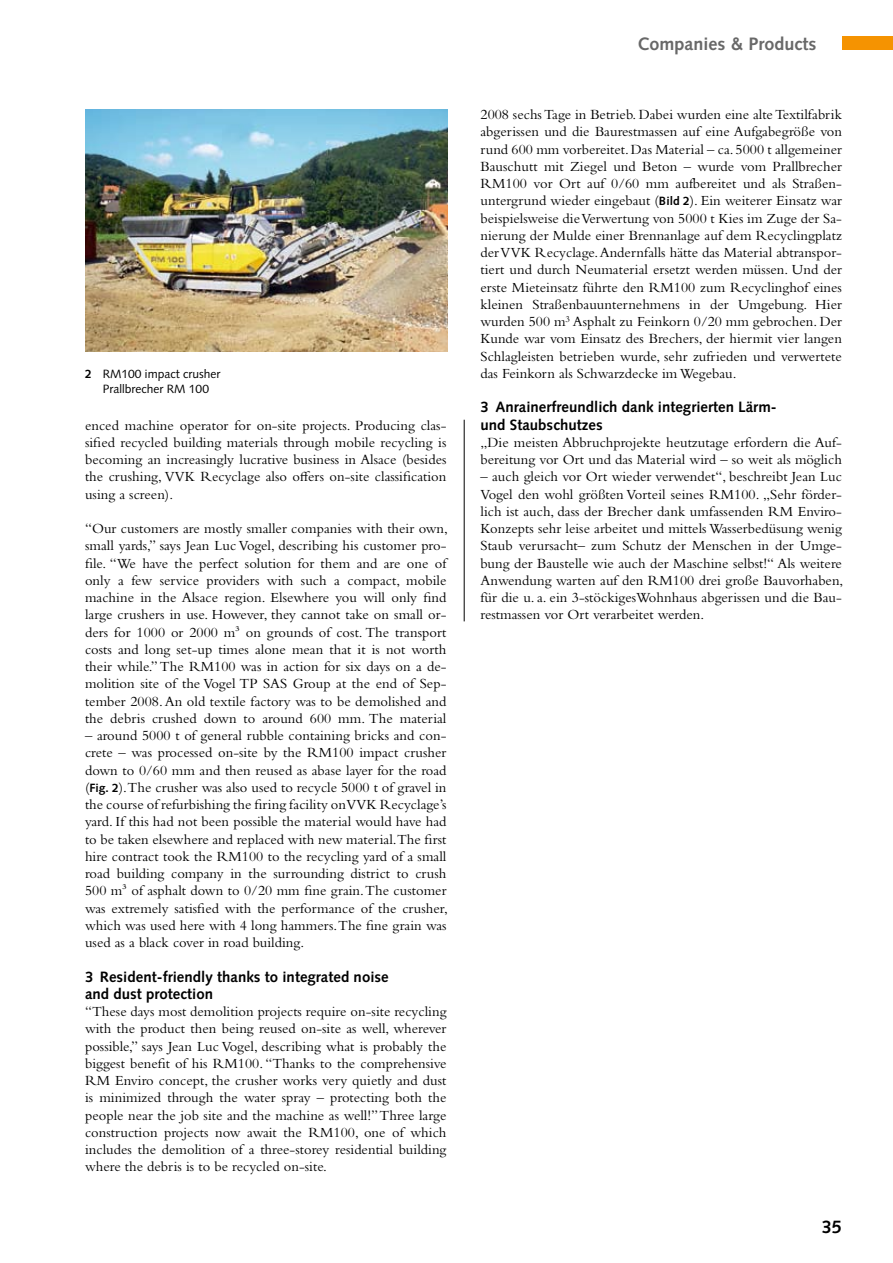
<style>
.page{position:relative;width:893px;height:1263px;background:#fff}
.page>*{position:absolute;margin:0;border:0;box-sizing:border-box;transform-origin:0 0}
.t1{font:700 18px "Syntax";color:#686868}
.t2{font:700 18px "Syntax";color:#000}
.t3{font:700 15px/17.2px "Syntax LT Std";color:#000}
.t4{font:14.55px/17.2px "Bembo Std";color:#000;text-align:justify}
.t5{font:12px "Syntax LT Std";color:#000}
.s1{font-weight:700}
.s2{font-family:"Syntax LT Std";font-weight:700;font-size:12px}
</style>
<div class="page">
<hr style="left:464px;top:420px;width:1px;height:201px;background:#000">
<img style="left:86px;top:109px;width:361px;height:243px">
<div style="left:842px;top:36px;width:51px;height:14px;background:#f59301"></div>
<p class="t5" style="left:85px;top:367px;width:137px"><span class="s1">2</span> RM100 impact crusher</p>
<p class="t5" style="left:103px;top:381px;width:108px">Prallbrecher RM 100</p>
<p class="t4" style="left:85px;top:416px;width:363px">enced machine operator for on-site projects. Producing clas&shy;sified recycled building materials through mobile recycling is becoming an increasingly lucrative business in Alsace (besides the crushing, VVK Recyclage also offers on-site classification using a screen).</p>
<p class="t4" style="left:85px;top:520px;width:364px">“Our customers are mostly smaller companies with their own, small yards,” says Jean Luc Vogel, describing his customer pro&shy;file. “We have the perfect solution for them and are one of only a few service providers with such a compact, mobile machine in the Alsace region. Elsewhere you will only find large crushers in use. However, they cannot take on small or&shy;ders for 1000 or 2000 m³ on grounds of cost. The transport costs and long set-up times alone mean that it is not worth their while.” The RM100 was in action for six days on a de&shy;molition site of the Vogel TP SAS Group at the end of Sep&shy;tember 2008. An old textile factory was to be demolished and the debris crushed down to around 600 mm. The material</p>
<p class="t4" style="left:85px;top:727px;width:364px">– around 5000 t of general rubble containing bricks and con&shy;crete – was processed on-site by the RM100 impact crusher down to 0/60 mm and then reused as abase layer for the road (<span class="s2">Fig. 2</span>).The crusher was also used to recycle 5000 t of gravel in the course of refurbishing the firing facility on VVK Recyclage’s yard. If this had not been possible the material would have had to be taken elsewhere and replaced with new material.The first hire contract took the RM100 to the recycling yard of a small road building company in the surrounding district to crush 500 m³ of asphalt down to 0/20 mm fine grain. The customer was extremely satisfied with the performance of the crusher, which was used here with 4 long hammers. The fine grain was used as a black cover in road building.</p>
<p class="t3" style="left:85px;top:968px;width:305px">3 Resident-friendly thanks to integrated noise and dust protection</p>
<p class="t4" style="left:85px;top:1003px;width:363px">“These days most demolition projects require on-site recycling with the product then being reused on-site as well, wherever possible,” says Jean Luc Vogel, describing what is probably the biggest benefit of his RM100. “Thanks to the comprehensive RM Enviro concept, the crusher works very quietly and dust is minimized through the water spray – protecting both the people near the job site and the machine as well!” Three large construction projects now await the RM100, one of which includes the demolition of a three-storey residential building where the debris is to be recycled on-site.</p>
<p class="t1" style="left:637px;top:33px;width:180px">Companies &amp; Products</p>
<p class="t4" style="left:480px;top:106px;width:363px">2008 sechs Tage in Betrieb. Dabei wurden eine alte Textilfabrik abgerissen und die Baurestmassen auf eine Aufgabegröße von rund 600 mm vorbereitet. Das Material – ca. 5000 t allgemeiner Bauschutt mit Ziegel und Beton – wurde vom Prallbrecher RM100 vor Ort auf 0/60 mm aufbereitet und als Straßen&shy;untergrund wieder eingebaut (<span class="s2">Bild 2</span>). Ein weiterer Einsatz war beispielsweise die Verwertung von 5000 t Kies im Zuge der Sa&shy;nierung der Mulde einer Brennanlage auf dem Recyclingplatz der VVK Recyclage. Andernfalls hätte das Material abtranspor&shy;tiert und durch Neumaterial ersetzt werden müssen. Und der erste Mieteinsatz führte den RM100 zum Recyclinghof eines kleinen Straßenbauunternehmens in der Umgebung. Hier wurden 500 m<sup>3</sup> Asphalt zu Feinkorn 0/20 mm gebrochen. Der Kunde war vom Einsatz des Brechers, der hiermit vier langen Schlagleisten betrieben wurde, sehr zufrieden und verwertete das Feinkorn als Schwarz-decke im Wegebau.</p>
<p class="t3" style="left:480px;top:399px;width:298px">3 Anrainerfreundlich dank integrierten Lärm&shy;und Staubschutzes</p>
<p class="t4" style="left:480px;top:433px;width:363px">„Die meisten Abbruchprojekte heutzutage erfordern die Auf&shy;bereitung vor Ort und das Material wird – so weit als möglich</p>
<p class="t4" style="left:480px;top:468px;width:364px;text-align:left">– auch gleich vor Ort wieder verwendet“, beschreibt Jean Luc Vogel den wohl größten Vorteil seines RM100. „Sehr förder&shy;lich ist auch, dass der Brecher dank umfassenden RM Enviro-Konzepts sehr leise arbeitet und mittels Wasserbedüsung wenig Staub verursacht– zum Schutz der Menschen in der Umge&shy;bung der Baustelle wie auch der Maschine selbst!“ Als weitere Anwendung warten auf den RM100 drei große Bauvorhaben, für die u. a. ein 3-stöckigesWohnhaus abgerissen und die Bau&shy;restmassen vor Ort verarbeitet werden.</p>
<p class="t2" style="left:822px;top:1217px;width:22px">35</p>
</div>
